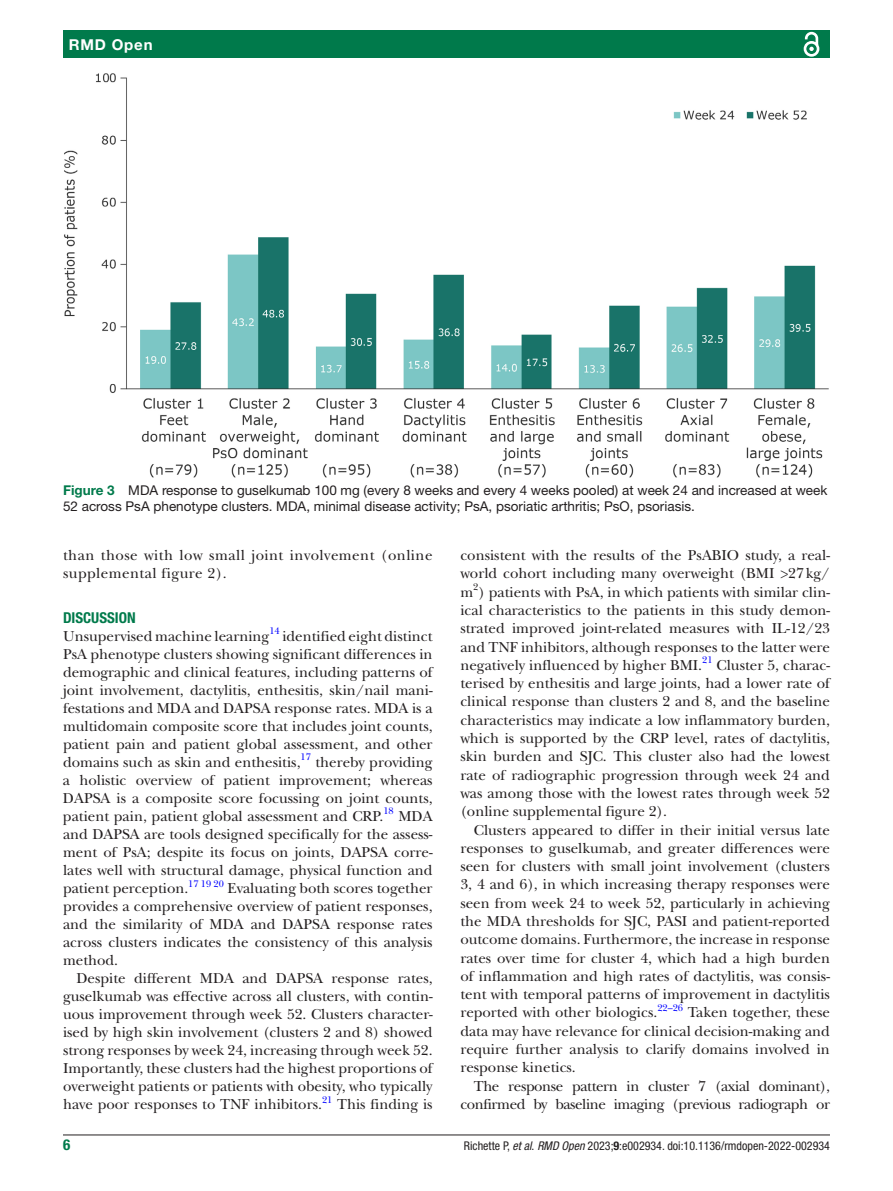
<style>
.page{position:relative;width:893px;height:1191px;background:#fff}
.page>*{position:absolute;margin:0;border:0;box-sizing:border-box;transform-origin:0 0}
.t1{font:15px/18.3px "New Baskerville";color:#231f20;text-align:justify}
.t2{font:15px/18.3px "New Baskerville";letter-spacing:-.025em;color:#231f20;text-align:right}
.t3{font:15px/18px "New Baskerville";letter-spacing:.03em;color:#231f20}
.t4{font:700 condensed 15px "Helvetica Neue LT Std";color:#007a4b}
.t5{font:700 15px "Helvetica Neue LT Std";letter-spacing:.055em;color:#fff}
.t6{font:13.5px/16.2px "Helvetica Neue LT Std";color:#231f20}
.t7{font:condensed 12px "Helvetica Neue LT Std";color:#231f20}
.t8{font:9.9px "New Baskerville";color:#00f}
.t9{font:9.9px "New Baskerville";color:#231f20}
.s1{font-weight:700;color:#007a4b}
.s2{font-style:italic}
.s3{font-weight:700}
</style>
<div class="page">
<hr style="left:63px;top:1134px;width:767px;height:1px;background:#231f20">
<div style="left:63px;top:31px;width:767px;height:27px;background:#007a4b"></div>
<svg style="left:803px;top:31px;width:17px;height:26px"></svg>
<img style="left:64px;top:73px;width:765px;height:404px">
<p class="t5" style="left:69px;top:35px;width:85px">RMD Open</p>
<p class="t6" style="left:63px;top:482px;width:766px"><span class="s1">Figure 3</span> MDA response to guselkumab 100 mg (every 8 weeks and every 4 weeks pooled) at week 24 and increased at week<br>52 across PsA phenotype clusters. MDA, minimal disease activity; PsA, psoriatic arthritis; PsO, psoriasis.</p>
<p class="t3" style="left:63px;top:546px;width:371px">than those with low small joint involvement (online supplemental figure 2).</p>
<p class="t4" style="left:63px;top:609px;width:74px">DISCUSSION</p>
<p class="t1" style="left:63px;top:627px;width:208px">Unsupervised machine learning</p>
<p class="t8" style="left:269px;top:625px;width:12px">14</p>
<p class="t1" style="left:63px;top:627px;width:371px;text-indent:219px">identified eight distinct PsA phenotype clusters showing significant differences in demographic and clinical features, including patterns of joint involvement, dactylitis, enthesitis, skin/nail mani&shy;festations and MDA and DAPSA response rates. MDA is a multidomain composite score that includes joint counts, patient pain and patient global assessment, and other domains such as skin and enthesitis,</p>
<p class="t8" style="left:301px;top:751px;width:12px">17</p>
<p class="t1" style="left:63px;top:753px;width:371px;text-indent:252px">thereby providing a holistic overview of patient improvement; whereas DAPSA is a composite score focussing on joint counts, patient pain, patient global assessment and CRP.<sup>18</sup> MDA and DAPSA are tools designed specifically for the assess&shy;ment of PsA; despite its focus on joints, DAPSA corre&shy;lates well with structural damage, physical function and patient perception.</p>
<p class="t8" style="left:188px;top:877px;width:37px">17 19 20</p>
<p class="t1" style="left:63px;top:879px;width:371px;text-indent:164px">Evaluating both scores together provides a comprehensive overview of patient responses, and the similarity of MDA and DAPSA response rates across clusters indicates the consistency of this analysis method.</p>
<p class="t1" style="left:63px;top:969px;width:371px;text-indent:13px">Despite different MDA and DAPSA response rates, guselkumab was effective across all clusters, with contin&shy;uous improvement through week 52. Clusters character&shy;ised by high skin involvement (clusters 2 and 8) showed strong responses by week 24, increasing through week 52.<br>Importantly, these clusters had the highest proportions of overweight patients or patients with obesity, who typically have poor responses to TNF inhibitors.<sup>21</sup> This finding is</p>
<p class="t1" style="left:460px;top:546px;width:371px">consistent with the results of the PsABIO study, a real&shy;world cohort including many overweight (BMI &gt;27kg/ m ) patients with PsA, in which patients with similar clin-</p>
<p class="t9" style="left:473px;top:581px;width:7px">2</p>
<p class="t1" style="left:460px;top:601px;width:371px">ical characteristics to the patients in this study demon&shy;strated improved joint-related measures with IL-12/23 and TNF inhibitors, although responses to the latter were negatively influenced by higher BMI.</p>
<p class="t8" style="left:702px;top:654px;width:12px">21</p>
<p class="t1" style="left:460px;top:656px;width:371px;text-indent:256px">Cluster 5, charac&shy;terised by enthesitis and large joints, had a lower rate of clinical response than clusters 2 and 8, and the baseline characteristics may indicate a low inflammatory burden, which is supported by the CRP level, rates of dactylitis, skin burden and SJC. This cluster also had the lowest rate of radiographic progression through week 24 and was among those with the lowest rates through week 52 (online supplemental figure 2).</p>
<p class="t1" style="left:460px;top:820px;width:371px;text-indent:14px">Clusters appeared to differ in their initial versus late responses to guselkumab, and greater differences were seen for clusters with small joint involvement (clusters 3, 4 and 6), in which increasing therapy responses were seen from week 24 to week 52, particularly in achieving the MDA thresholds for SJC, PASI and patient-reported outcome domains. Furthermore, the increase in response rates over time for cluster 4, which had a high burden of inflammation and high rates of dactylitis, was consis&shy;tent with temporal patterns of improvement in dactylitis reported with other biologics.<sup>22–26</sup> Taken together, these data may have relevance for clinical decision-making and require further analysis to clarify domains involved in response kinetics.</p>
<p class="t2" style="left:460px;top:1076px;width:371px">The response pattern in cluster 7 (axial dominant), confirmed by baseline imaging (previous radiograph or</p>
<p class="t4" style="left:63px;top:1135px;width:9px">6</p>
<p class="t7" style="left:464px;top:1138px;width:368px">Richette P, <span class="s2">et al</span>. <span class="s2">RMD Open</span> 2023;<span class="s3">9</span>:e002934. doi:10.1136/rmdopen-2022-002934</p>
</div>
